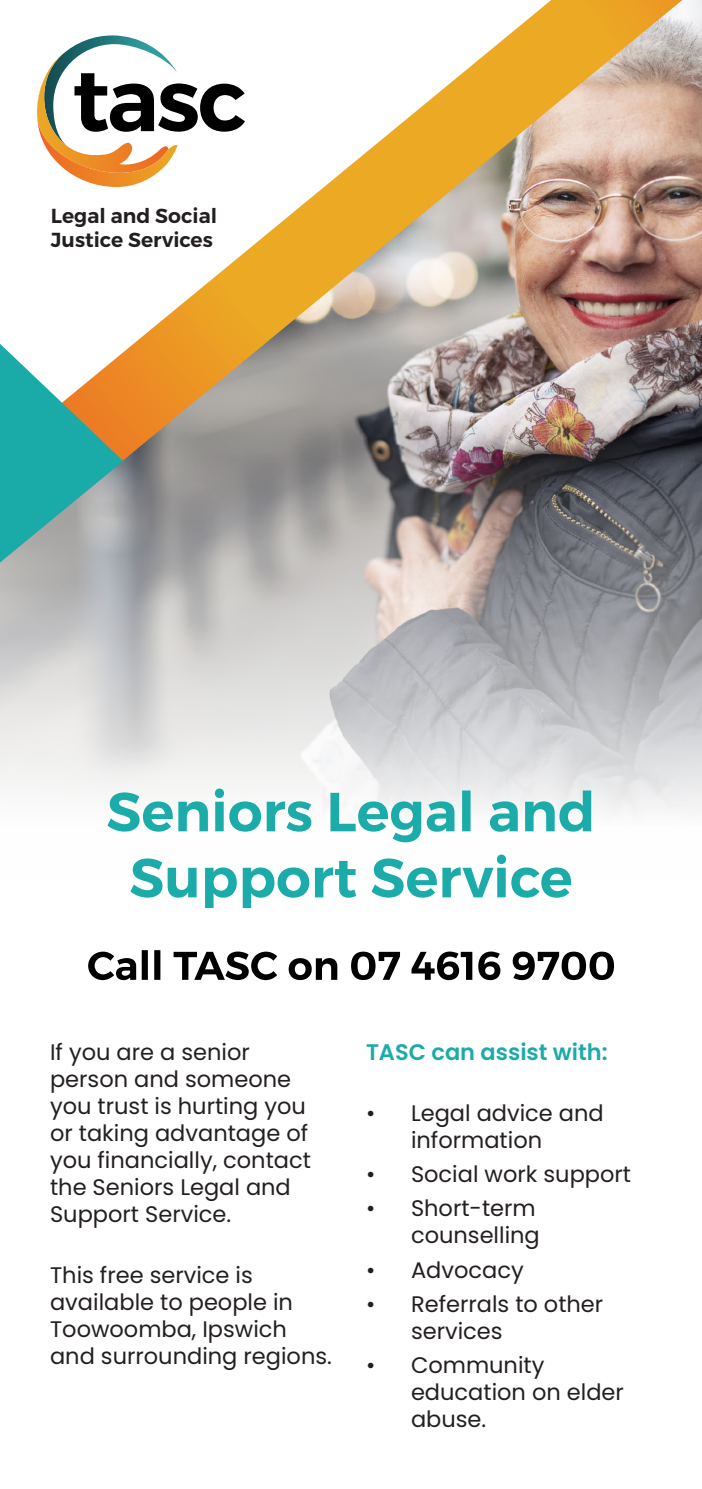
<style>
.page{position:relative;width:702px;height:1489px;background:#fff}
.page>*{position:absolute;margin:0;border:0;box-sizing:border-box;transform-origin:0 0}
.t1{font:22.5px/27px "Poppins";color:#231f20}
.t2{font:600 22.5px "Poppins";color:#1baba8}
.t3{font:600 20.25px "Montserrat";color:#231f20}
</style>
<div class="page">
<img style="left:0;top:0;width:702px;height:843px">
<img style="left:0;top:0;width:682px;height:561px">
<svg style="left:0;top:344px;width:123px;height:218px;background:#75b2a6"></svg>
<svg style="left:130px;top:854px;width:441px;height:54px"></svg>
<svg style="left:107px;top:788px;width:484px;height:54px"></svg>
<svg style="left:88px;top:950px;width:526px;height:30px"></svg>
<p class="t3" style="left:51px;top:203px;width:168px">Legal and Social</p>
<p class="t3" style="left:51px;top:228px;width:163px">Justice Services</p>
<p class="t1" style="left:50px;top:1038px;width:262px">If you are a senior person and someone you trust is hurting you or taking advantage of you financially, contact the Seniors Legal and<br>Support Service.</p>
<p class="t1" style="left:50px;top:1261px;width:283px">This free service is available to people in<br>Toowoomba, Ipswich and surrounding regions.</p>
<p class="t2" style="left:366px;top:1039px;width:243px">TASC can assist with:</p>
<p class="t1" style="left:411px;top:1099px;width:194px;text-indent:-45px">• Legal advice and information</p>
<p class="t1" style="left:366px;top:1160px;width:266px">• Social work support</p>
<p class="t1" style="left:366px;top:1194px;width:175px;text-align:right">• Short-term counselling</p>
<p class="t1" style="left:366px;top:1256px;width:159px">• Advocacy</p>
<p class="t1" style="left:411px;top:1290px;width:194px;text-indent:-45px">• Referrals to other services</p>
<p class="t1" style="left:411px;top:1351px;width:214px;text-indent:-45px">• Community education on elder abuse.</p>
</div>
